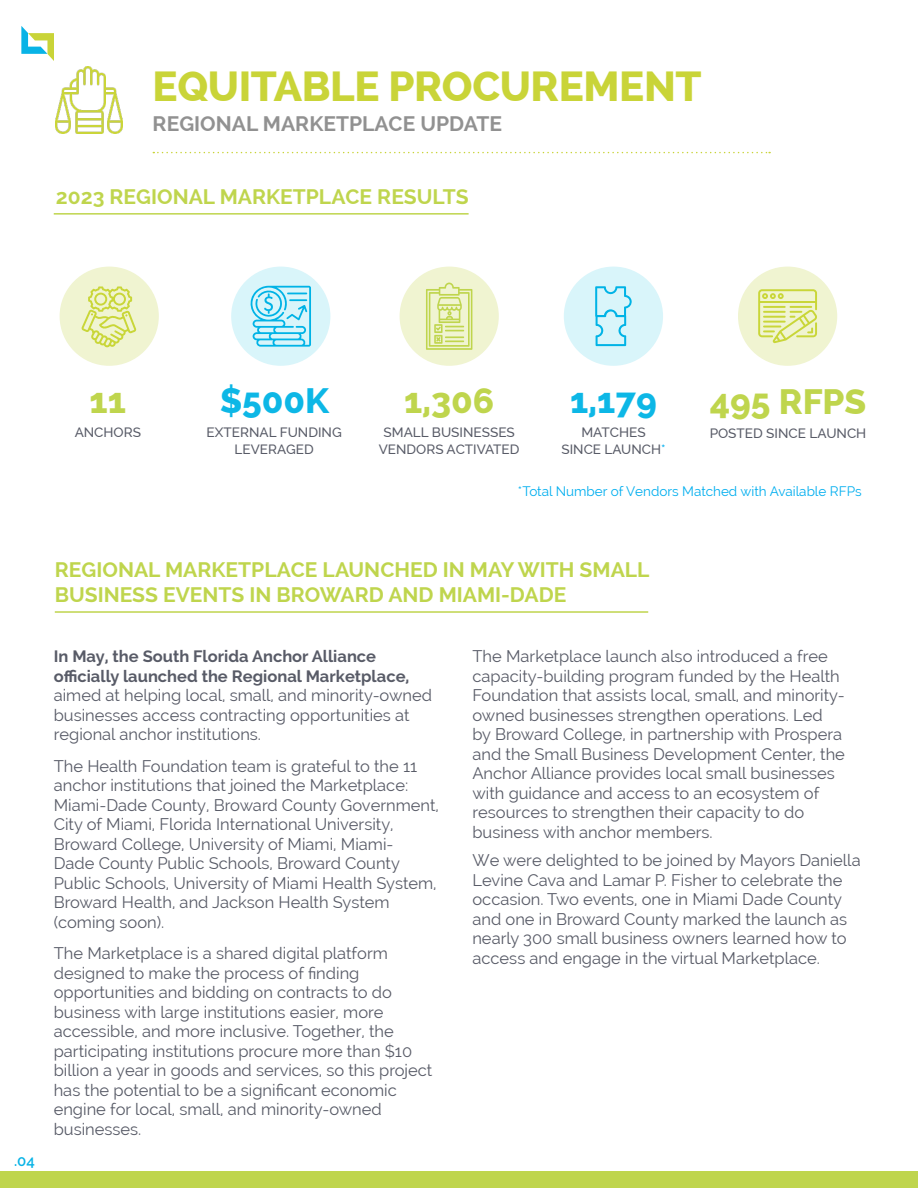
<style>
.page{position:relative;width:918px;height:1188px;background:#fff}
.page>*{position:absolute;margin:0;border:0;box-sizing:border-box;transform-origin:0 0}
.t1{font:800 42px "Raleway";letter-spacing:-.01em;color:#c9d438}
.t2{font:800 35.25px "Raleway";color:#bfd54d}
.t3{font:800 35.25px "Raleway";color:#0db7e6}
.t4{font:700 21px "Raleway";color:#bfd54d}
.t5{font:700 21px "Raleway";color:#919191}
.t6{font:16.5px/19.5px "Raleway";color:#585b67}
.t7{font:600 15px "Raleway";color:#08b3e6}
.t8{font:500 13.5px "Raleway";color:#585b67}
.t9{font:13.5px "Raleway";color:#00aeef}
.s1{color:#00aeef}
.s2{font-weight:700}
</style>
<div class="page">
<svg style="left:21px;top:26px;width:33px;height:35px"></svg>
<div style="left:0;top:1171px;width:918px;height:17px;background:#bfd54d"></div>
<div style="left:738px;top:267px;width:99px;height:99px;background:#f0f4d1;border-radius:50%"></div>
<div style="left:231px;top:267px;width:99px;height:99px;background:#d9f5fa;border-radius:50%"></div>
<svg style="left:250px;top:286px;width:61px;height:61px"></svg>
<div style="left:400px;top:267px;width:99px;height:99px;background:#f0f4d1;border-radius:50%"></div>
<svg style="left:426px;top:283px;width:46px;height:67px"></svg>
<div style="left:564px;top:267px;width:99px;height:99px;background:#d9f5fa;border-radius:50%"></div>
<svg style="left:595px;top:286px;width:37px;height:60px"></svg>
<svg style="left:758px;top:289px;width:59px;height:54px"></svg>
<hr style="left:55px;top:611px;width:593px;height:2px;background:#bfd54d">
<hr style="left:54px;top:213px;width:415px;height:2px;background:#bfd54d">
<div style="left:60px;top:267px;width:99px;height:99px;background:#f0f4d1;border-radius:50%"></div>
<svg style="left:81px;top:286px;width:56px;height:61px"></svg>
<img style="left:56px;top:66px;width:67px;height:67px">
<svg style="left:153px;top:152px;width:617px;height:1px"></svg>
<p class="t1" style="left:153px;top:62px;width:551px">EQUITABLE PROCUREMENT</p>
<p class="t5" style="left:153px;top:111px;width:351px">REGIONAL MARKETPLACE UPDATE</p>
<p class="t4" style="left:56px;top:185px;width:414px">2023 REGIONAL MARKETPLACE RESULTS</p>
<p class="t2" style="left:90px;top:381px;width:38px">11</p>
<p class="t8" style="left:75px;top:424px;width:68px">ANCHORS</p>
<p class="t3" style="left:220px;top:381px;width:111px">$500K</p>
<p class="t8" style="left:207px;top:424px;width:137px">EXTERNAL FUNDING</p>
<p class="t8" style="left:235px;top:441px;width:81px">LEVERAGED</p>
<p class="t2" style="left:404px;top:381px;width:92px">1,306</p>
<p class="t8" style="left:384px;top:424px;width:133px">SMALL BUSINESSES</p>
<p class="t8" style="left:379px;top:441px;width:142px">VENDORS ACTIVATED</p>
<p class="t3" style="left:570px;top:381px;width:88px">1,179</p>
<p class="t8" style="left:581px;top:424px;width:66px">MATCHES</p>
<p class="t8" style="left:562px;top:441px;width:105px">SINCE LAUNCH<span class="s1">*</span></p>
<p class="t2" style="left:710px;top:382px;width:158px">495 RFPS</p>
<p class="t8" style="left:710px;top:426px;width:158px">POSTED SINCE LAUNCH</p>
<p class="t9" style="left:518px;top:483px;width:345px">*Total Number of Vendors Matched with Available RFPs</p>
<p class="t7" style="left:14px;top:1153px;width:22px">.04</p>
<p class="t4" style="left:55px;top:557px;width:596px">REGIONAL MARKETPLACE LAUNCHED IN MAY WITH SMALL</p>
<p class="t4" style="left:55px;top:583px;width:513px">BUSINESS EVENTS IN BROWARD AND MIAMI-DADE</p>
<p class="t6" style="left:54px;top:646px;width:380px"><span class="s2">In May, the South Florida Anchor Alliance officially launched the Regional Marketplace, </span>aimed at helping local, small, and minority-owned businesses access contracting opportunities at regional anchor institutions.</p>
<p class="t6" style="left:54px;top:756px;width:387px">The Health Foundation team is grateful to the 11 anchor institutions that joined the Marketplace:<br>Miami-Dade County, Broward County Government, City of Miami, Florida International University, Broward College, University of Miami, Miami-<br>Dade County Public Schools, Broward County Public Schools, University of Miami Health System, Broward Health, and Jackson Health System (coming soon).</p>
<p class="t6" style="left:54px;top:943px;width:380px">The Marketplace is a shared digital platform designed to make the process of finding opportunities and bidding on contracts to do business with large institutions easier, more accessible, and more inclusive. Together, the participating institutions procure more than $10 billion a year in goods and services, so this project has the potential to be a significant economic engine for local, small, and minority-owned businesses.</p>
<p class="t6" style="left:472px;top:646px;width:374px">The Marketplace launch also introduced a free capacity-building program funded by the Health Foundation that assists local, small, and minority&shy;owned businesses strengthen operations. Led by Broward College, in partnership with Prospera and the Small Business Development Center, the Anchor Alliance provides local small businesses with guidance and access to an ecosystem of resources to strengthen their capacity to do business with anchor members.</p>
<p class="t6" style="left:472px;top:850px;width:390px">We were delighted to be joined by Mayors Daniella Levine Cava and Lamar P. Fisher to celebrate the occasion. Two events, one in Miami Dade County and one in Broward County marked the launch as nearly 300 small business owners learned how to access and engage in the virtual Marketplace.</p>
</div>
